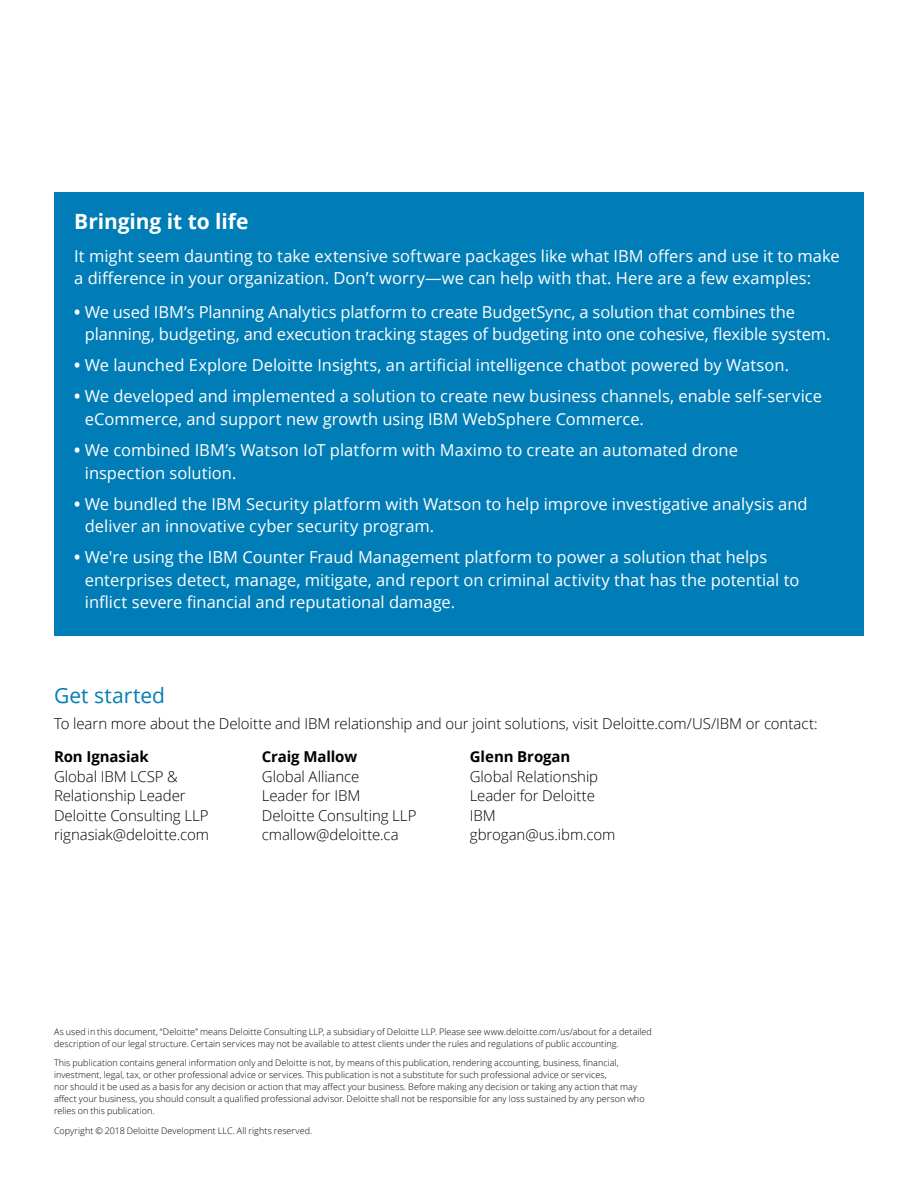
<style>
.page{position:relative;width:918px;height:1188px;background:#fff}
.page>*{position:absolute;margin:0;border:0;box-sizing:border-box;transform-origin:0 0}
.t1{font:700 21px "Open Sans";letter-spacing:-.005em;color:#fff}
.t2{font:21px "Open Sans";color:#007db6}
.t3{font:16.5px/22.5px "Open Sans";color:#fff}
.t4{font:300 15px/19.5px "Open Sans";letter-spacing:-.005em;color:#000}
.t5{font:700 15px "Open Sans";letter-spacing:-.005em;color:#000}
.t6{font:300 9px/12px "Open Sans";letter-spacing:.005em;color:#000}
.s1{font-weight:700}
</style>
<div class="page">
<div style="left:54px;top:192px;width:810px;height:444px;background:#007db6"></div>
<p class="t1" style="left:74px;top:206px;width:176px">Bringing it to life</p>
<p class="t3" style="left:74px;top:244px;width:767px">It might seem daunting to take extensive software packages like what IBM offers and use it to make a difference in your organization. Don’t worry—we can help with that. Here are a few examples:</p>
<p class="t3" style="left:85px;top:300px;width:747px;text-indent:-11px"><span class="s1">•</span> We used IBM’s Planning Analytics platform to create BudgetSync, a solution that combines the planning, budgeting, and execution tracking stages of budgeting into one cohesive, flexible system.</p>
<p class="t3" style="left:74px;top:354px;width:716px"><span class="s1">•</span> We launched Explore Deloitte Insights, an artificial intelligence chatbot powered by Watson.</p>
<p class="t3" style="left:85px;top:385px;width:739px;text-indent:-11px"><span class="s1">•</span> We developed and implemented a solution to create new business channels, enable self-service eCommerce, and support new growth using IBM WebSphere Commerce.</p>
<p class="t3" style="left:85px;top:438px;width:655px;text-indent:-11px"><span class="s1">•</span> We combined IBM’s Watson IoT platform with Maximo to create an automated drone inspection solution.</p>
<p class="t3" style="left:85px;top:492px;width:724px;text-indent:-11px"><span class="s1">•</span> We bundled the IBM Security platform with Watson to help improve investigative analysis and deliver an innovative cyber security program.</p>
<p class="t3" style="left:85px;top:546px;width:716px;text-indent:-11px"><span class="s1">•</span> We're using the IBM Counter Fraud Management platform to power a solution that helps enterprises detect, manage, mitigate, and report on criminal activity that has the potential to inflict severe financial and reputational damage.</p>
<p class="t2" style="left:54px;top:681px;width:113px">Get started</p>
<p class="t4" style="left:54px;top:714px;width:765px">To learn more about the Deloitte and IBM relationship and our joint solutions, visit Deloitte.com/US/IBM or contact:</p>
<p class="t5" style="left:54px;top:746px;width:96px">Ron Ignasiak</p>
<p class="t4" style="left:54px;top:766px;width:157px">Global IBM LCSP &amp;<br>Relationship Leader<br>Deloitte Consulting LLP rignasiak@deloitte.com</p>
<p class="t5" style="left:262px;top:746px;width:97px">Craig Mallow</p>
<p class="t4" style="left:262px;top:766px;width:156px">Global Alliance<br>Leader for IBM<br>Deloitte Consulting LLP cmallow@deloitte.ca</p>
<p class="t5" style="left:470px;top:746px;width:102px">Glenn Brogan</p>
<p class="t4" style="left:470px;top:766px;width:147px">Global Relationship<br>Leader for Deloitte<br>IBM gbrogan@us.ibm.com</p>
<p class="t6" style="left:54px;top:1025px;width:600px">As used in this document, “Deloitte” means Deloitte Consulting LLP, a subsidiary of Deloitte LLP. Please see www.deloitte.com/us/about for a detailed description of our legal structure. Certain services may not be available to attest clients under the rules and regulations of public accounting.</p>
<p class="t6" style="left:54px;top:1057px;width:592px">This publication contains general information only and Deloitte is not, by means of this publication, rendering accounting, business, financial, investment, legal, tax, or other professional advice or services. This publication is not a substitute for such professional advice or services,<br>nor should it be used as a basis for any decision or action that may affect your business. Before making any decision or taking any action that may affect your business, you should consult a qualified professional advisor. Deloitte shall not be responsible for any loss sustained by any person who relies on this publication.</p>
<p class="t6" style="left:54px;top:1124px;width:260px">Copyright © 2018 Deloitte Development LLC. All rights reserved.</p>
</div>
